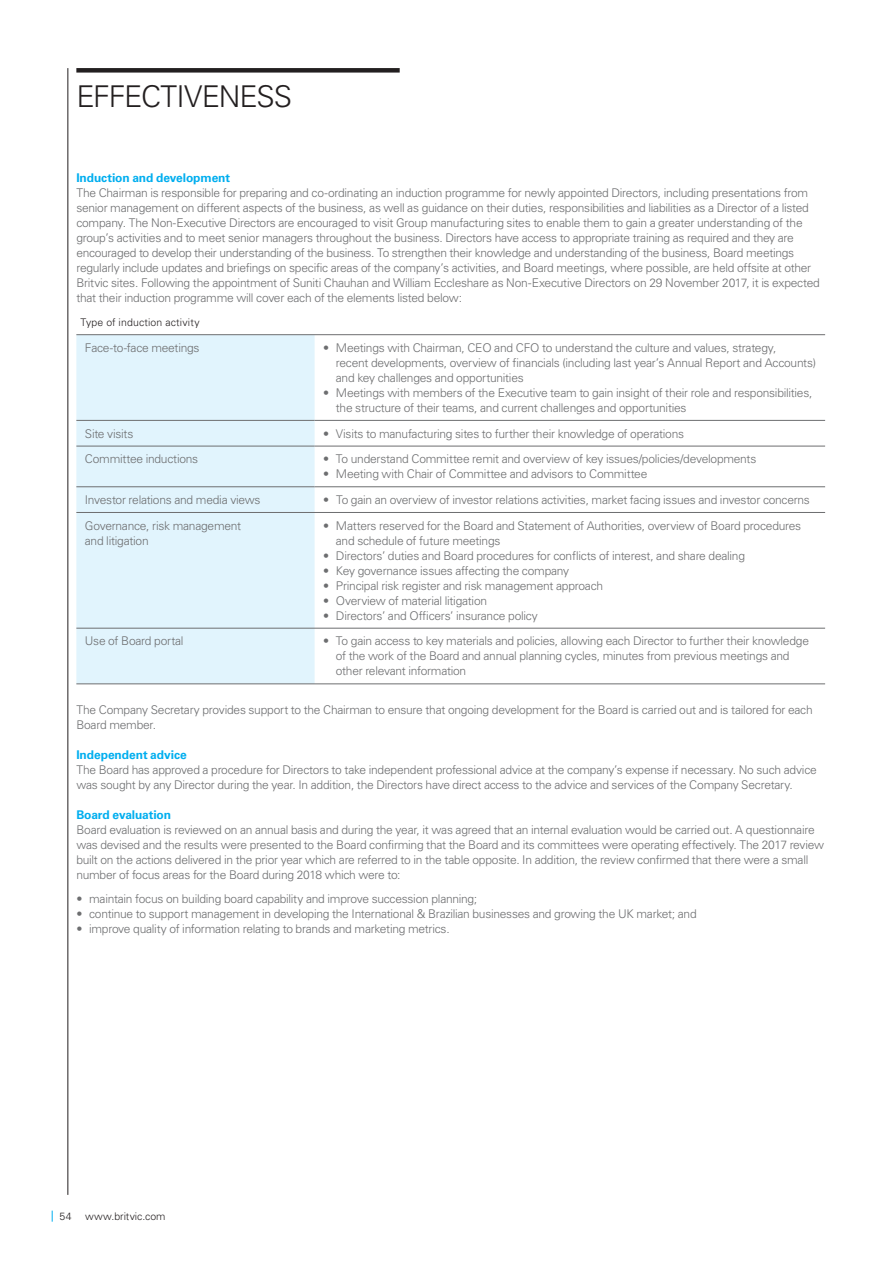
<style>
.page{position:relative;width:893px;height:1263px;background:#fff}
.page>*{position:absolute;margin:0;border:0;box-sizing:border-box;transform-origin:0 0}
.t1{font:300 30px "Univers LT Pro 45";letter-spacing:-.035em;color:#231f20}
.t2{font:300 12px/15px "Univers LT Pro 45";letter-spacing:-.02em;color:#6d6e70}
.t3{font:700 12px "Univers LT Pro 65";letter-spacing:-.005em;color:#00aeef}
.t4{font:300 10.5px "Univers LT Pro 45";letter-spacing:.015em;color:#231f20}
</style>
<div class="page">
<div style="left:76px;top:335px;width:238px;height:348px;background:#e1f4fd"></div>
<hr style="left:76px;top:420px;width:238px;height:1px;background:#6d6e70">
<hr style="left:76px;top:446px;width:238px;height:1px;background:#6d6e70">
<hr style="left:314px;top:420px;width:511px;height:1px;background:#6d6e70">
<hr style="left:314px;top:446px;width:511px;height:1px;background:#6d6e70">
<hr style="left:76px;top:334px;width:749px;height:1px;background:#6d6e70">
<hr style="left:76px;top:487px;width:238px;height:1px;background:#6d6e70">
<hr style="left:76px;top:628px;width:749px;height:1px;background:#6d6e70">
<hr style="left:76px;top:683px;width:749px;height:1px;background:#6d6e70">
<hr style="left:314px;top:487px;width:511px;height:1px;background:#6d6e70">
<hr style="left:76px;top:512px;width:749px;height:1px;background:#6d6e70">
<div style="left:76px;top:68px;width:323px;height:5px;background:#231f20"></div>
<hr style="left:68px;top:68px;width:1px;height:1127px;background:#231f20">
<h1 class="t1" style="left:76px;top:82px;width:217px">EFFECTIVENESS</h1>
<p class="t3" style="left:76px;top:172px;width:155px">Induction and development</p>
<p class="t2" style="left:76px;top:186px;width:745px">The Chairman is responsible for preparing and co-ordinating an induction programme for newly appointed Directors, including presentations from senior management on different aspects of the business, as well as guidance on their duties, responsibilities and liabilities as a Director of a listed company. The Non-Executive Directors are encouraged to visit Group manufacturing sites to enable them to gain a greater understanding of the group’s activities and to meet senior managers throughout the business. Directors have access to appropriate training as required and they are encouraged to develop their understanding of the business. To strengthen their knowledge and understanding of the business, Board meetings regularly include updates and briefings on specific areas of the company’s activities, and Board meetings, where possible, are held offsite at other Britvic sites. Following the appointment of Suniti Chauhan and William Eccleshare as Non-Executive Directors on 29 November 2017, it is expected that their induction programme will cover each of the elements listed below:</p>
<p class="t4" style="left:81px;top:317px;width:120px">Type of induction activity</p>
<p class="t2" style="left:85px;top:341px;width:116px">Face-to-face meetings</p>
<p class="t2" style="left:336px;top:341px;width:481px;text-indent:-13px">• Meetings with Chairman, CEO and CFO to understand the culture and values, strategy,<br>recent developments, overview of financials (including last year’s Annual Report and Accounts) and key challenges and opportunities</p>
<p class="t2" style="left:336px;top:386px;width:478px;text-indent:-13px">• Meetings with members of the Executive team to gain insight of their role and responsibilities, the structure of their teams, and current challenges and opportunities</p>
<p class="t2" style="left:85px;top:427px;width:50px">Site visits</p>
<p class="t2" style="left:323px;top:427px;width:362px">• Visits to manufacturing sites to further their knowledge of operations</p>
<p class="t2" style="left:85px;top:452px;width:115px">Committee inductions</p>
<p class="t2" style="left:323px;top:452px;width:435px">• To understand Committee remit and overview of key issues/policies/developments</p>
<p class="t2" style="left:323px;top:467px;width:326px">• Meeting with Chair of Committee and advisors to Committee</p>
<p class="t2" style="left:85px;top:493px;width:177px">Investor relations and media views</p>
<p class="t2" style="left:323px;top:493px;width:488px">• To gain an overview of investor relations activities, market facing issues and investor concerns</p>
<p class="t2" style="left:85px;top:519px;width:158px">Governance, risk management and litigation</p>
<p class="t2" style="left:336px;top:519px;width:467px;text-indent:-13px">• Matters reserved for the Board and Statement of Authorities, overview of Board procedures and schedule of future meetings</p>
<p class="t2" style="left:323px;top:549px;width:423px">• Directors’ duties and Board procedures for conflicts of interest, and share dealing</p>
<p class="t2" style="left:323px;top:564px;width:247px">• Key governance issues affecting the company</p>
<p class="t2" style="left:323px;top:579px;width:281px">• Principal risk register and risk management approach</p>
<p class="t2" style="left:323px;top:594px;width:165px">• Overview of material litigation</p>
<p class="t2" style="left:323px;top:609px;width:216px">• Directors’ and Officers’ insurance policy</p>
<p class="t2" style="left:85px;top:634px;width:100px">Use of Board portal</p>
<p class="t2" style="left:336px;top:634px;width:474px;text-indent:-13px">• To gain access to key materials and policies, allowing each Director to further their knowledge of the work of the Board and annual planning cycles, minutes from previous meetings and other relevant information</p>
<p class="t2" style="left:76px;top:703px;width:737px">The Company Secretary provides support to the Chairman to ensure that ongoing development for the Board is carried out and is tailored for each<br>Board member.</p>
<p class="t3" style="left:76px;top:749px;width:112px">Independent advice</p>
<p class="t2" style="left:76px;top:763px;width:742px">The Board has approved a procedure for Directors to take independent professional advice at the company’s expense if necessary. No such advice was sought by any Director during the year. In addition, the Directors have direct access to the advice and services of the Company Secretary.</p>
<p class="t3" style="left:76px;top:809px;width:96px">Board evaluation</p>
<p class="t2" style="left:76px;top:823px;width:749px">Board evaluation is reviewed on an annual basis and during the year, it was agreed that an internal evaluation would be carried out. A questionnaire was devised and the results were presented to the Board confirming that the Board and its committees were operating effectively. The 2017 review built on the actions delivered in the prior year which are referred to in the table opposite. In addition, the review confirmed that there were a small number of focus areas for the Board during 2018 which were to:</p>
<p class="t2" style="left:76px;top:892px;width:402px">• maintain focus on building board capability and improve succession planning;</p>
<p class="t2" style="left:76px;top:907px;width:622px">• continue to support management in developing the International &amp; Brazilian businesses and growing the UK market; and</p>
<p class="t2" style="left:76px;top:922px;width:375px">• improve quality of information relating to brands and marketing metrics.</p>
<p class="t4" style="left:60px;top:1211px;width:14px">54</p>
<p class="t4" style="left:85px;top:1211px;width:82px">www.britvic.com</p>
</div>
